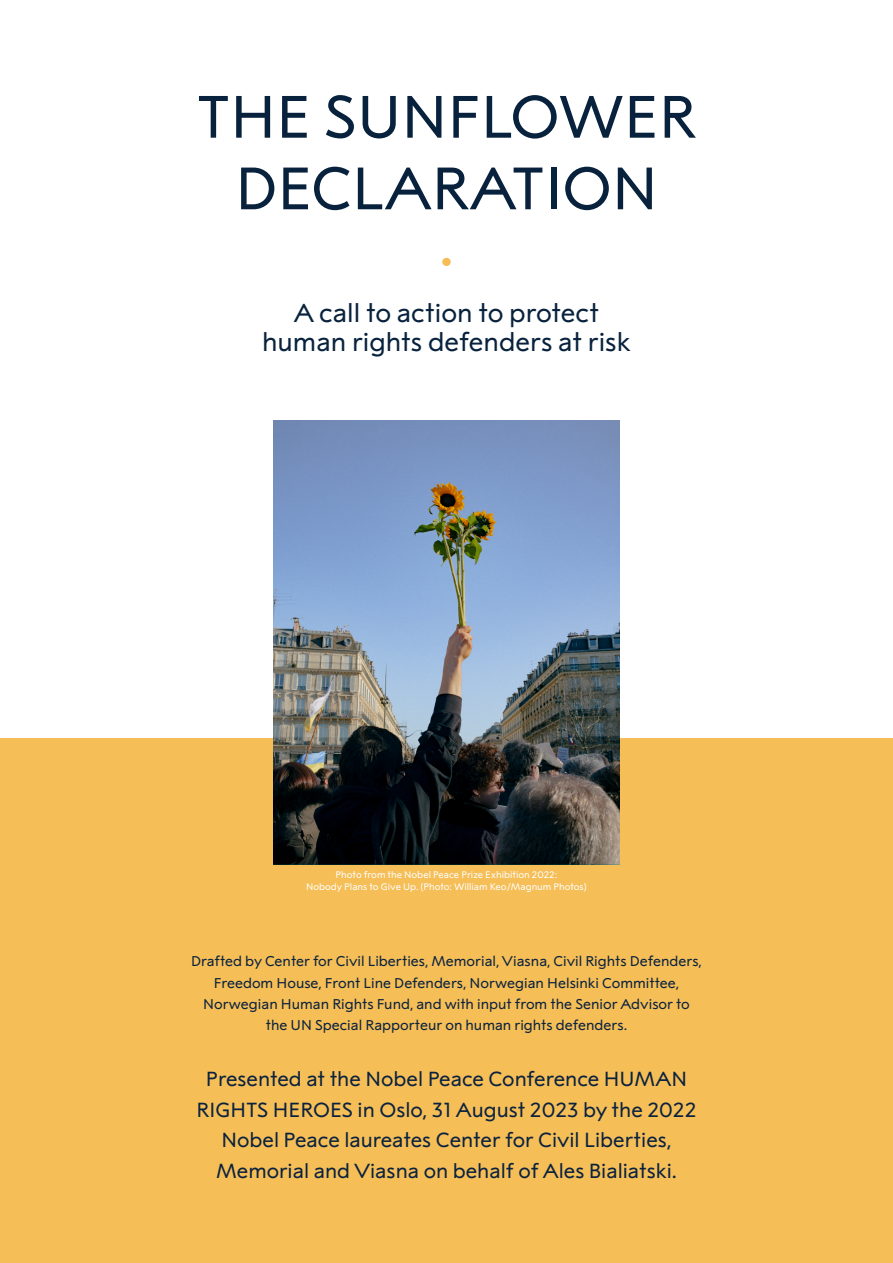
<style>
.page{position:relative;width:893px;height:1263px;background:#fff}
.page>*{position:absolute;margin:0;border:0;box-sizing:border-box;transform-origin:0 0}
.t1{font:59.85px "Alfred Sans";color:#f5be57}
.t2{font:59.55px/71.6px "Alfred Sans";color:#08223d;text-align:center}
.t3{font:25.95px/29.2px "Alfred Sans";color:#08223d;text-align:center}
.t4{font:20.4px/30.6px "Alfred Sans";color:#0b223f;text-align:center}
.t5{font:14.1px/21.1px "Alfred Sans";color:#0b223f;text-align:center}
.t6{font:9.45px/11.4px "Alfred Sans";color:#fff;text-align:center}
</style>
<div class="page">
<div style="left:0;top:738px;width:893px;height:525px;background:#f5be57"></div>
<img style="left:274px;top:420px;width:345px;height:445px">
<h2 class="t2" style="left:197px;top:82px;width:501px">THE SUNFLOWER<br>DECLARATION</h2>
<h1 class="t1" style="left:429px;top:229px;width:36px">·</h1>
<h3 class="t3" style="left:262px;top:298px;width:370px">A call to action to protect human rights defenders at risk</h3>
<p class="t6" style="left:306px;top:869px;width:282px">Photo from the Nobel Peace Prize Exhibition 2022:<br>Nobody Plans to Give Up. (Photo: William Keo/Magnum Photos)</p>
<p class="t5" style="left:191px;top:951px;width:512px">Drafted by Center for Civil Liberties, Memorial, Viasna, Civil Rights Defenders, Freedom House, Front Line Defenders, Norwegian Helsinki Committee, Norwegian Human Rights Fund, and with input from the Senior Advisor to the UN Special Rapporteur on human rights defenders.</p>
<h3 class="t4" style="left:196px;top:1064px;width:501px">Presented at the Nobel Peace Conference HUMAN RIGHTS HEROES in Oslo, 31 August 2023 by the 2022<br>Nobel Peace laureates Center for Civil Liberties, Memorial and Viasna on behalf of Ales Bialiatski.</h3>
</div>
